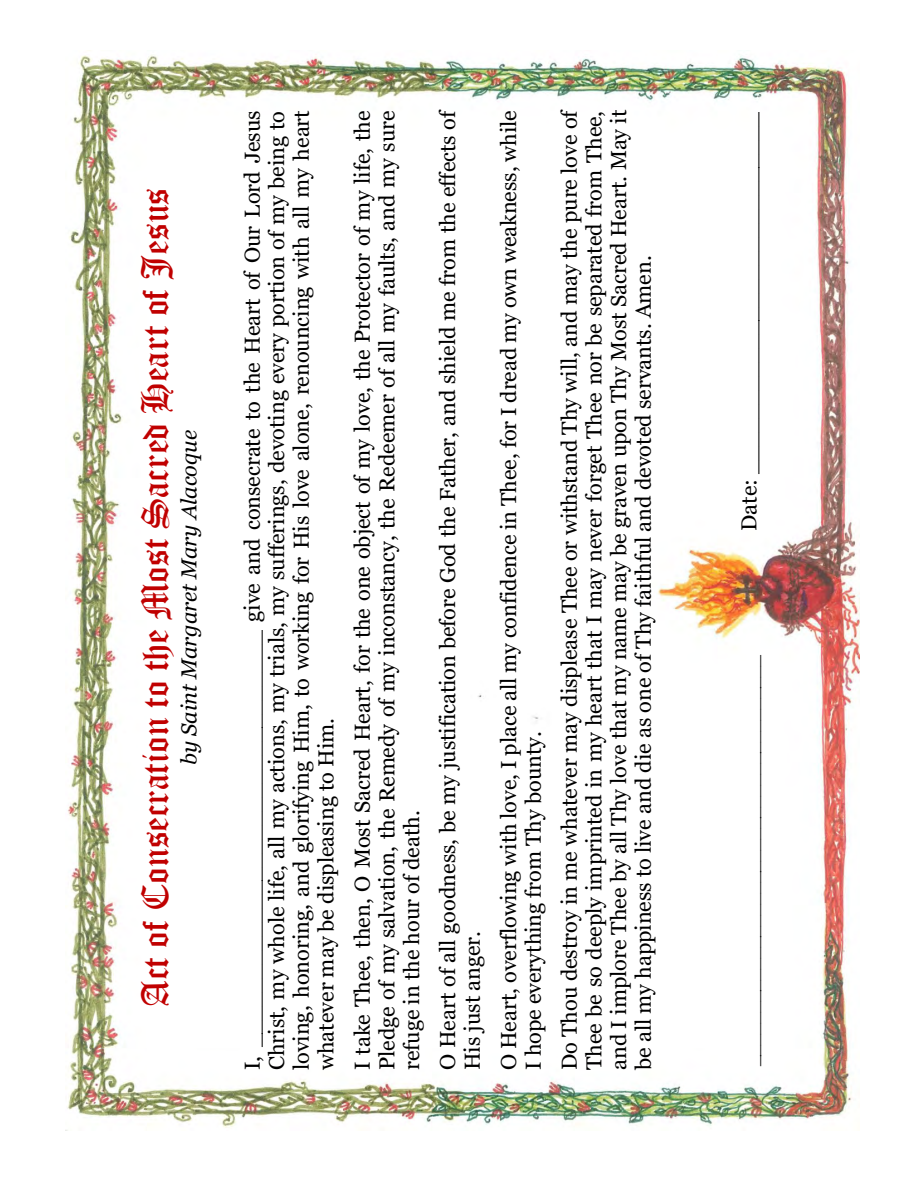
<style>
.page{position:relative;width:918px;height:1188px;background:#fff}
.page>*{position:absolute;margin:0;border:0;box-sizing:border-box;transform-origin:0 0}
.t1{font:37.05px "Old English Text";color:#c00000}
.t2{font:21.75px/24.6px "Georgia";color:#000;text-align:justify}
.t3{font:21.75px "Times New Roman";color:#000}
.t4{font:italic 21.75px "Georgia";color:#000}
</style>
<div class="page">
<img style="left:65px;top:55px;width:795px;height:1076px">
<p class="t1" style="left:132px;top:1007px;width:821px;rotate:-90deg">Act of Consecration to the Most Sacred Heart of Jesus</p>
<p class="t4" style="left:175px;top:765px;width:336px;rotate:-90deg">by Saint Margaret Mary Alacoque</p>
<p class="t2" style="left:240px;top:1070px;width:962px;rotate:-90deg">I, ______________________________ give and consecrate to the Heart of Our Lord Jesus Christ, my whole life, all my actions, my trials, my sufferings, devoting every portion of my being to loving, honoring, and glorifying Him, to working for His love alone, renouncing with all my heart whatever may be displeasing to Him.</p>
<p class="t2" style="left:350px;top:1070px;width:961px;rotate:-90deg">I take Thee, then, O Most Sacred Heart, for the one object of my love, the Protector of my life, the Pledge of my salvation, the Remedy of my inconstancy, the Redeemer of all my faults, and my sure refuge in the hour of death.</p>
<p class="t2" style="left:436px;top:1070px;width:962px;rotate:-90deg">O Heart of all goodness, be my justification before God the Father, and shield me from the effects of<br>His just anger.</p>
<p class="t2" style="left:497px;top:1070px;width:961px;rotate:-90deg">O Heart, overflowing with love, I place all my confidence in Thee, for I dread my own weakness, while<br>I hope everything from Thy bounty.</p>
<p class="t2" style="left:557px;top:1070px;width:963px;rotate:-90deg">Do Thou destroy in me whatever may displease Thee or withstand Thy will, and may the pure love of Thee be so deeply imprinted in my heart that I may never forget Thee nor be separated from Thee, and I implore Thee by all Thy love that my name may be graven upon Thy Most Sacred Heart. May it be all my happiness to live and die as one of Thy faithful and devoted servants. Amen.</p>
<p class="t2" style="left:737px;top:531px;width:421px;rotate:-90deg">Date: __________________________</p>
<p class="t3" style="left:734px;top:1066px;width:413px;rotate:-90deg">______________________________________</p>
</div>
